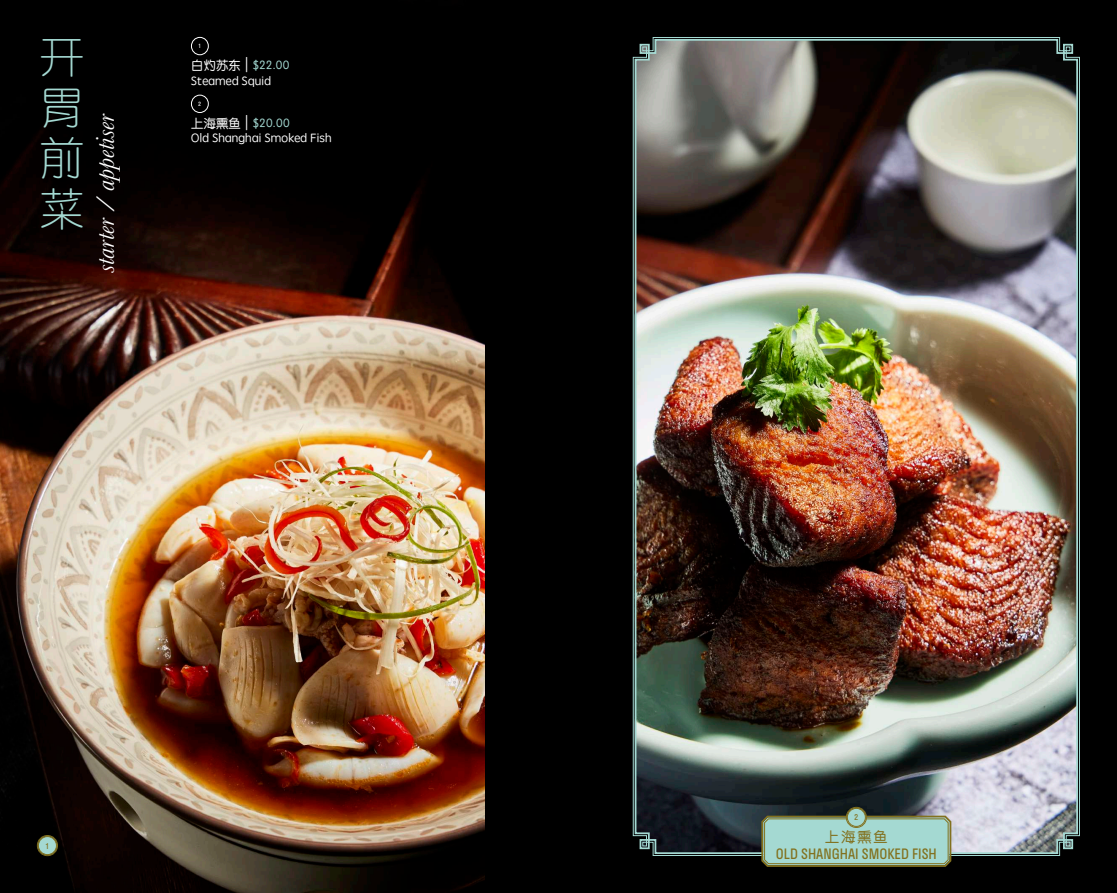
<style>
.page{position:relative;width:1117px;height:893px;background:#fff}
.page>*{position:absolute;margin:0;border:0;box-sizing:border-box;transform-origin:0 0}
.t1{font:43.75px/51px "ST Yuanti TC Light";color:#a4d9d2;text-align:justify}
.t2{font:italic 26.25px "Baskerville";color:#fff}
.t3{font:14px "Stratos";color:#82711f}
.t4{font:14px "ST Yuanti SC Regular";color:#82711f}
.t5{font:12.25px/15.8px "ST Yuanti TC Regular";color:#fff}
.t6{font:7.88px "Stratos";color:#82711f}
.t7{font:5.69px "Stratos";color:#fff}
.s1{font-family:"ST Yuanti TC Light";font-size:21.88px}
.s2{color:#a4d9d2}
</style>
<div class="page">
<div style="left:484px;top:0;width:632px;height:893px;background:#000"></div>
<img style="left:633px;top:38px;width:445px;height:817px">
<img style="left:0;top:0;width:484px;height:893px">
<div style="left:191px;top:37px;width:17px;height:18px;border:1px solid #fff;border-radius:50%"></div>
<div style="left:191px;top:95px;width:17px;height:18px;border:1px solid #fff;border-radius:50%"></div>
<svg style="left:759px;top:814px;width:193px;height:53px"></svg>
<div style="left:846px;top:808px;width:19px;height:19px;background:#a4d9d2;border-radius:50%"></div>
<div style="left:846px;top:807px;width:20px;height:21px;border:1px solid #82711f;border-radius:50%"></div>
<div style="left:846px;top:808px;width:19px;height:19px;border:1px solid #82711f;border-radius:50%"></div>
<div style="left:38px;top:836px;width:19px;height:19px;background:#a4d9d2;border-radius:50%"></div>
<div style="left:37px;top:835px;width:21px;height:21px;border:1px solid #82711f;border-radius:50%"></div>
<div style="left:38px;top:836px;width:19px;height:19px;border:1px solid #82711f;border-radius:50%"></div>
<h1 class="t1" style="left:40px;top:28px;width:45px">开胃前菜</h1>
<h2 class="t2" style="left:88px;top:273px;width:162px;rotate:-90deg">starter / appetiser</h2>
<p class="t7" style="left:198px;top:42px;width:5px">1</p>
<p class="t5" style="left:191px;top:57px;width:100px">白灼苏东 <span class="s1">I</span> <span class="s2">$22.00<br></span>Steamed Squid</p>
<p class="t7" style="left:198px;top:99px;width:5px">2</p>
<p class="t5" style="left:191px;top:114px;width:142px">上海熏鱼 <span class="s1">I</span> <span class="s2">$20.00<br></span>Old Shanghai Smoked Fish</p>
<p class="t6" style="left:45px;top:839px;width:6px">1</p>
<p class="t6" style="left:854px;top:811px;width:6px">2</p>
<p class="t4" style="left:825px;top:827px;width:64px">上海熏鱼</p>
<p class="t3" style="left:775px;top:842px;width:162px">OLD SHANGHAI SMOKED FISH</p>
</div>
